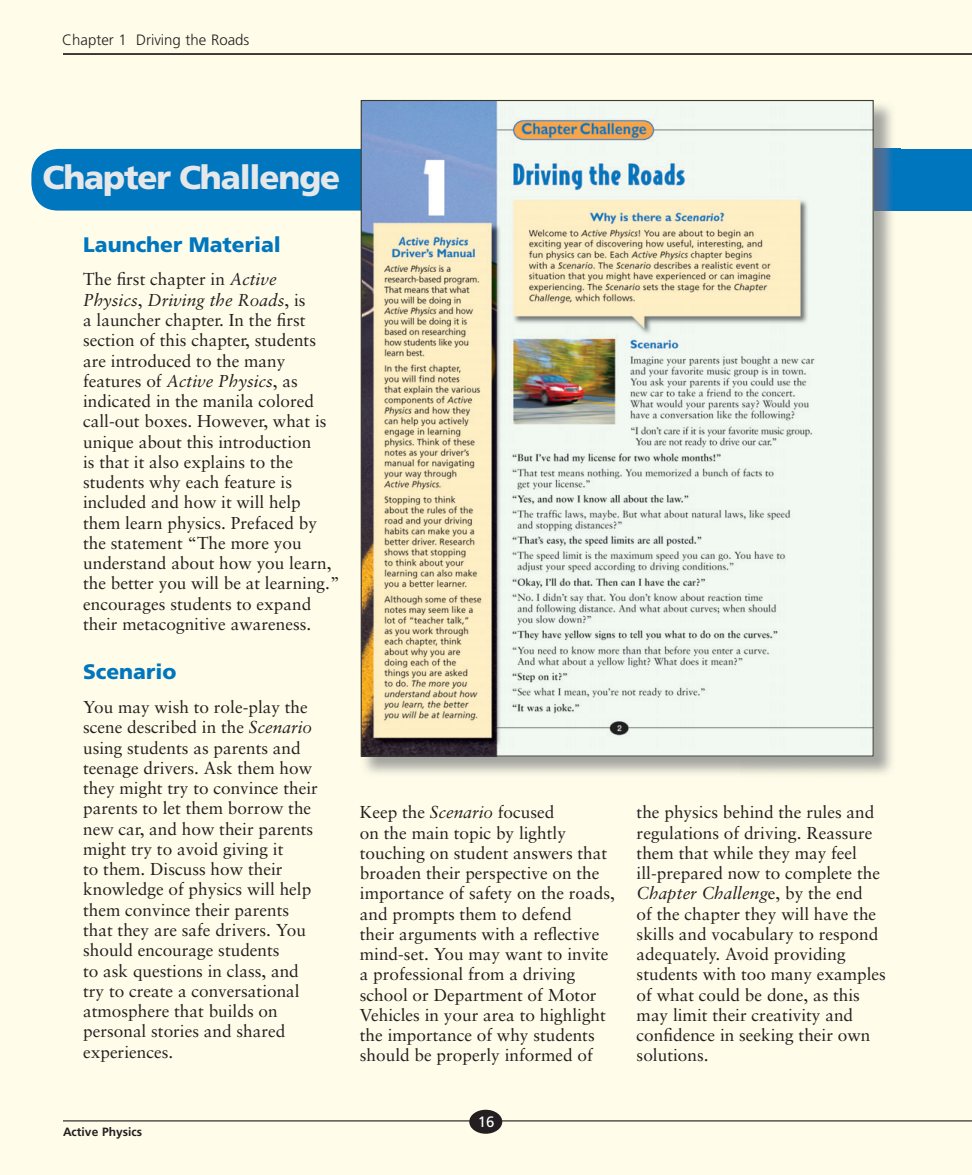
<style>
.page{position:relative;width:972px;height:1175px;background:#fff}
.page>*{position:absolute;margin:0;border:0;box-sizing:border-box;transform-origin:0 0}
.t1{font:900 33px "Frutiger";letter-spacing:-.035em;color:#e6e7e9}
.t2{font:900 21px "Frutiger";color:#0076be}
.t3{font:17.25px/20.2px "Sabon";color:#231f20}
.t4{font:300 15px "Frutiger";color:#231f20}
.t5{font:15px "Frutiger";color:#fff}
.t6{font:700 12px "Frutiger";color:#231f20}
.s1{font-style:italic}
</style>
<div class="page">
<div style="left:0;top:0;width:972px;height:1174px;background:#fffde9"></div>
<div style="left:31px;top:149px;width:330px;height:62px;background:#0076be"></div>
<div style="left:411px;top:149px;width:561px;height:62px;background:#0076be"></div>
<hr style="left:63px;top:1120px;width:909px;height:1px;background:#000">
<div style="left:469px;top:1109px;width:33px;height:24px;background:#231f20;border-radius:50%"></div>
<hr style="left:63px;top:54px;width:909px;height:1px;background:#000">
<img style="left:874px;top:104px;width:27px;height:45px">
<img style="left:361px;top:211px;width:531px;height:563px">
<img style="left:874px;top:149px;width:18px;height:62px">
<img style="left:363px;top:102px;width:509px;height:652px">
<p class="t4" style="left:62px;top:34px;width:189px">Chapter 1 Driving the Roads</p>
<h1 class="t1" style="left:43px;top:164px;width:299px">Chapter Challenge</h1>
<p class="t2" style="left:83px;top:236px;width:199px">Launcher Material</p>
<p class="t3" style="left:83px;top:271px;width:258px">The first chapter in <span class="s1">Active<br>Physics</span>, <span class="s1">Driving the Roads</span>, is<br>a launcher chapter. In the first section of this chapter, students are introduced to the many features of <span class="s1">Active Physics</span>, as indicated in the manila colored call-out boxes. However, what is unique about this introduction<br>is that it also explains to the students why each feature is included and how it will help them learn physics. Prefaced by the statement “The more you understand about how you learn, the better you will be at learning.” encourages students to expand their metacognitive awareness.</p>
<p class="t2" style="left:83px;top:663px;width:95px">Scenario</p>
<p class="t3" style="left:83px;top:698px;width:236px">You may wish to role-play the scene described in the <span class="s1">Scenario </span>using students as parents and teenage drivers. Ask them how they might try to convince their parents to let them borrow the new car, and how their parents might try to avoid giving it<br>to them. Discuss how their knowledge of physics will help them convince their parents that they are safe drivers. You should encourage students<br>to ask questions in class, and try to create a conversational atmosphere that builds on personal stories and shared experiences.</p>
<p class="t6" style="left:63px;top:1127px;width:81px">Active Physics</p>
<p class="t3" style="left:360px;top:803px;width:256px">Keep the <span class="s1">Scenario</span> focused<br>on the main topic by lightly touching on student answers that broaden their perspective on the importance of safety on the roads, and prompts them to defend<br>their arguments with a reflective mind-set. You may want to invite a professional from a driving school or Department of Motor<br>Vehicles in your area to highlight the importance of why students should be properly informed of</p>
<p class="t3" style="left:637px;top:803px;width:251px">the physics behind the rules and regulations of driving. Reassure them that while they may feel ill-prepared now to complete the<br><span class="s1">Chapter Challeng</span>e, by the end<br>of the chapter they will have the skills and vocabulary to respond adequately. Avoid providing students with too many examples of what could be done, as this may limit their creativity and confidence in seeking their own solutions.</p>
<p class="t5" style="left:478px;top:1115px;width:18px">16</p>
</div>
